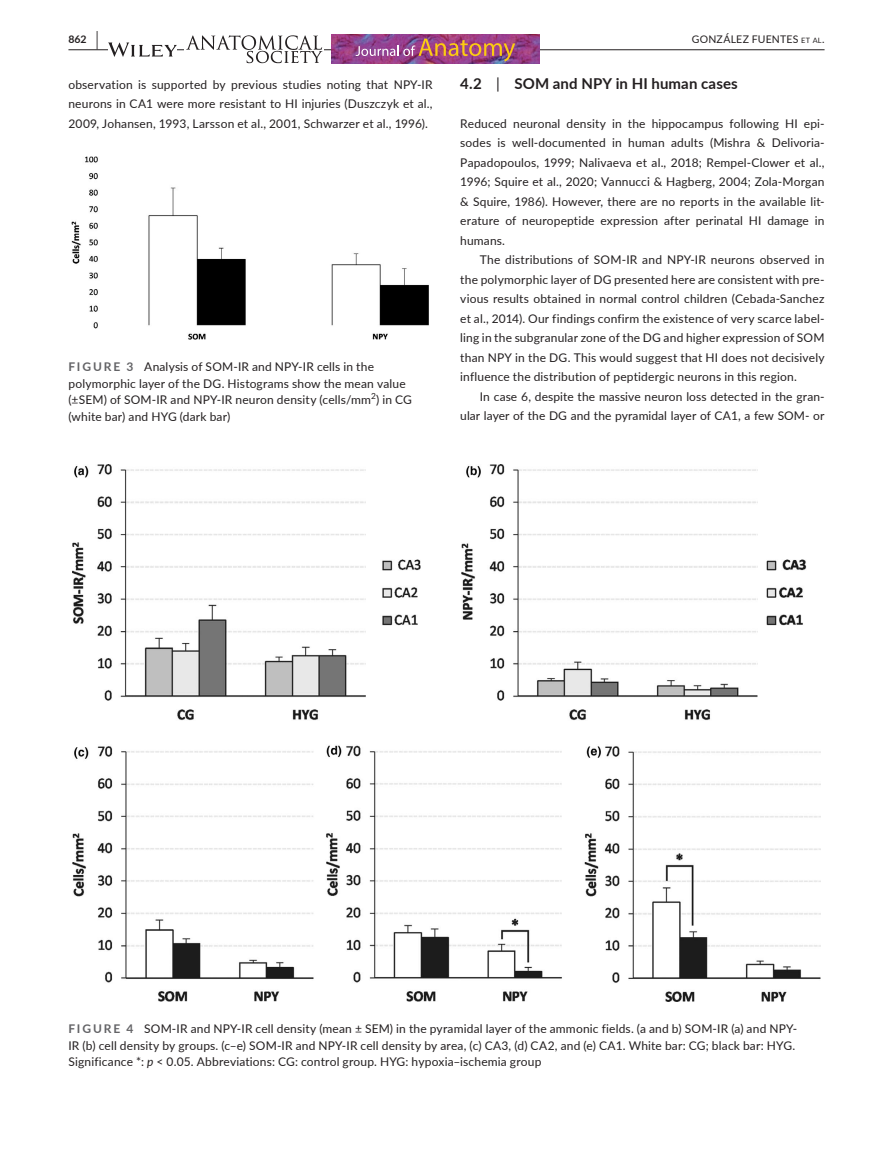
<style>
.page{position:relative;width:893px;height:1174px;background:#fff}
.page>*{position:absolute;margin:0;border:0;box-sizing:border-box;transform-origin:0 0}
.t1{font:700 15px "Lato";letter-spacing:.01em;color:#231f20}
.t2{font:12px/19.5px "Lato";letter-spacing:.015em;color:#231f20;text-align:justify}
.t3{font:10.5px "Lato";letter-spacing:.02em;color:#231f20}
.t4{font:700 10.5px "Lato";color:#231f20}
.s1{font-size:19.5px}
.s2{font-size:7.35px}
.s3{font-weight:400}
.s4{font-weight:700;color:#636366}
.s5{font-style:italic}
</style>
<div class="page">
<hr style="left:68px;top:49px;width:756px;height:1px;background:#231f20">
<svg style="left:108px;top:42px;width:69px;height:15px"></svg>
<img style="left:185px;top:35px;width:139px;height:29px">
<img style="left:331px;top:34px;width:209px;height:30px">
<img style="left:356px;top:39px;width:159px;height:22px">
<img style="left:72px;top:156px;width:357px;height:183px">
<img style="left:72px;top:464px;width:749px;height:537px">
<p class="t4" style="left:68px;top:31px;width:31px">862 <span class="s1">|</span></p>
<p class="t3" style="left:692px;top:31px;width:134px">GONZÁLEZ FUENTES <span class="s2">et al</span>.</p>
<p class="t2" style="left:68px;top:74px;width:366px">observation is supported by previous studies noting that NPY-IR neurons in CA1 were more resistant to HI injuries (Duszczyk et al., 2009, Johansen, 1993, Larsson et al., 2001, Schwarzer et al., 1996).</p>
<p class="t1" style="left:460px;top:72px;width:279px">4.2 <span class="s3">|</span> SOM and NPY in HI human cases</p>
<p class="t2" style="left:460px;top:113px;width:366px">Reduced neuronal density in the hippocampus following HI epi&shy;sodes is well-documented in human adults (Mishra &amp; Delivoria-Papadopoulos, 1999; Nalivaeva et al., 2018; Rempel-Clower et al., 1996; Squire et al., 2020; Vannucci &amp; Hagberg, 2004; Zola-Morgan &amp; Squire, 1986). However, there are no reports in the available lit&shy;erature of neuropeptide expression after perinatal HI damage in humans.</p>
<p class="t2" style="left:460px;top:249px;width:366px;text-indent:20px">The distributions of SOM-IR and NPY-IR neurons observed in the polymorphic layer of DG presented here are consistent with pre&shy;vious results obtained in normal control children (Cebada-Sanchez et al., 2014). Our findings confirm the existence of very scarce label&shy;ling in the subgranular zone of the DG and higher expression of SOM than NPY in the DG. This would suggest that HI does not decisively influence the distribution of peptidergic neurons in this region.</p>
<p class="t2" style="left:460px;top:386px;width:366px;text-align:right">In case 6, despite the massive neuron loss detected in the gran&shy;ular layer of the DG and the pyramidal layer of CA1, a few SOM- or</p>
<p class="t2" style="left:68px;top:358px;width:345px;line-height:16.5px;text-align:left"><span class="s4">FIGURE 3</span> Analysis of SOM-IR and NPY-IR cells in the polymorphic layer of the DG. Histograms show the mean value (±SEM) of SOM-IR and NPY-IR neuron density (cells/mm<sup>2</sup>) in CG (white bar) and HYG (dark bar)</p>
<p class="t2" style="left:68px;top:1020px;width:730px;line-height:16.5px;text-align:left"><span class="s4">FIGURE 4</span> SOM-IR and NPY-IR cell density (mean ± SEM) in the pyramidal layer of the ammonic fields. (a and b) SOM-IR (a) and NPY-<br>IR (b) cell density by groups. (c–e) SOM-IR and NPY-IR cell density by area, (c) CA3, (d) CA2, and (e) CA1. White bar: CG; black bar: HYG.<br>Significance *: <span class="s5">p</span> &lt; 0.05. Abbreviations: CG: control group. HYG: hypoxia–ischemia group</p>
</div>
